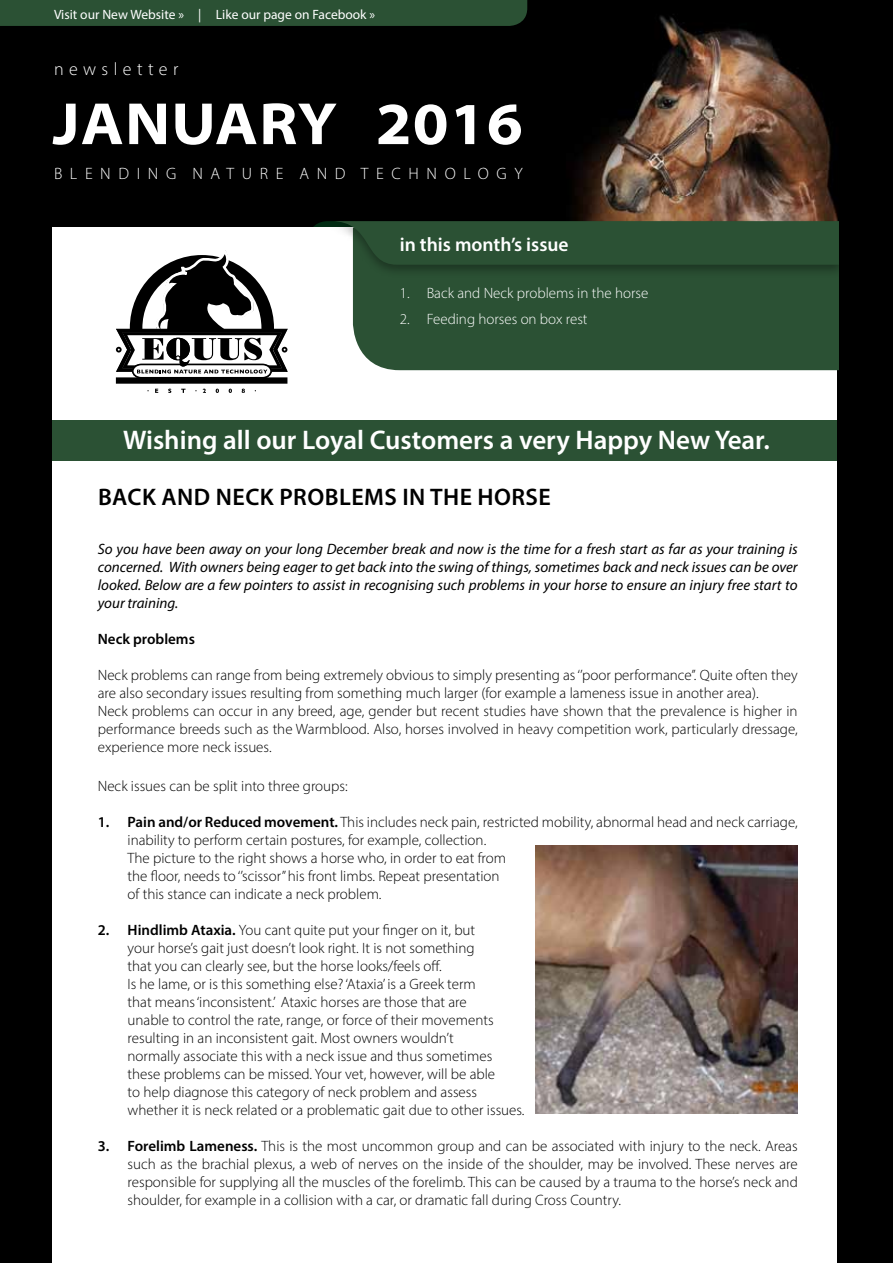
<style>
.page{position:relative;width:893px;height:1263px;background:#000}
.page>*{position:absolute;margin:0;border:0;box-sizing:border-box;transform-origin:0 0}
.t1{font:700 semi-expanded 60px "Myriad Pro";letter-spacing:.02em;color:#fff}
.t2{font:600 27px "Myriad Pro";color:#fff}
.t3{font:600 24px "Myriad Pro";letter-spacing:.02em;color:#000}
.t4{font:600 19.5px "Myriad Pro";color:#fff}
.t5{font:300 18px "Myriad Pro";letter-spacing:.3em;color:#fff}
.t6{font:300 16.5px "Myriad Pro";letter-spacing:.465em;color:#fff}
.t7{font:300 15px/18px "Myriad Pro";color:#000}
.t8{font:italic 15px/18px "Myriad Pro";color:#000;text-align:justify}
.t9{font:300 15px "Myriad Pro";color:#fff}
.t10{font:600 15px "Myriad Pro";color:#000}
.t11{font:13.5px "Myriad Pro";color:#fff}
.s1{font-weight:600}
</style>
<div class="page">
<img style="left:527px;top:6px;width:311px;height:210px">
<div style="left:52px;top:227px;width:785px;height:1036px;background:#fff"></div>
<div style="left:353px;top:278px;width:486px;height:92px;background:#2b5134"></div>
<div style="left:324px;top:216px;width:524px;height:62px;background:#000;opacity:.35"></div>
<svg style="left:331px;top:221px;width:508px;height:44px;background:#32563b"></svg>
<div style="left:0;top:0;width:527px;height:26px;background:#2b5134"></div>
<div style="left:52px;top:420px;width:785px;height:40px;background:#2b5134"></div>
<img style="left:536px;top:846px;width:262px;height:267px">
<div style="left:116px;top:377px;width:171px;height:7px;background:#000"></div>
<svg style="left:155px;top:389px;width:3px;height:4px"></svg>
<svg style="left:168px;top:389px;width:3px;height:4px"></svg>
<svg style="left:216px;top:389px;width:3px;height:4px"></svg>
<svg style="left:229px;top:389px;width:3px;height:4px"></svg>
<svg style="left:242px;top:389px;width:3px;height:4px"></svg>
<svg style="left:116px;top:250px;width:172px;height:129px"></svg>
<p class="t11" style="left:54px;top:6px;width:323px">Visit our New Website » | Like our page on Facebook »</p>
<p class="t5" style="left:54px;top:58px;width:126px">newsletter</p>
<h1 class="t1" style="left:52px;top:84px;width:472px">JANUARY 2016</h1>
<p class="t6" style="left:54px;top:164px;width:470px">BLENDING NATURE AND TECHNOLOGY</p>
<h3 class="t4" style="left:400px;top:232px;width:170px">in this month’s issue</h3>
<p class="t9" style="left:400px;top:284px;width:250px">1. Back and Neck problems in the horse</p>
<p class="t9" style="left:400px;top:310px;width:189px">2. Feeding horses on box rest</p>
<h2 class="t2" style="left:123px;top:423px;width:648px">Wishing all our Loyal Customers a very Happy New Year.</h2>
<h3 class="t3" style="left:98px;top:482px;width:454px">Back an d Neck problems in the horse</h3>
<p class="t8" style="left:98px;top:539px;width:701px">So you have been away on your long December break and now is the time for a fresh start as far as your training is concerned. With owners being eager to get back into the swing of things, sometimes back and neck issues can be over looked. Below are a few pointers to assist in recognising such problems in your horse to ensure an injury free start to your training.</p>
<p class="t10" style="left:98px;top:629px;width:99px">Neck problems</p>
<p class="t7" style="left:98px;top:665px;width:701px">Neck problems can range from being extremely obvious to simply presenting as ‘’poor performance’’. Quite often they are also secondary issues resulting from something much larger (for example a lameness issue in another area).<br>Neck problems can occur in any breed, age, gender but recent studies have shown that the prevalence is higher in performance breeds such as the Warmblood. Also, horses involved in heavy competition work, particularly dressage, experience more neck issues.</p>
<p class="t7" style="left:98px;top:777px;width:251px">Neck issues can be split into three groups:</p>
<p class="t7" style="left:128px;top:813px;width:672px;text-indent:-30px"><span class="s1">1. Pain and/or Reduced movement.</span> This includes neck pain, restricted mobility, abnormal head and neck carriage, inability to perform certain postures, for example, collection.<br>The picture to the right shows a horse who, in order to eat from<br>the floor, needs to ‘’scissor” his front limbs. Repeat presentation<br>of this stance can indicate a neck problem.</p>
<p class="t7" style="left:128px;top:921px;width:398px;text-indent:-30px"><span class="s1">2. Hindlimb Ataxia.</span> You cant quite put your finger on it, but<br>your horse’s gait just doesn’t look right. It is not something<br>that you can clearly see, but the horse looks/feels off.<br>Is he lame, or is this something else? ‘Ataxia’ is a Greek term<br>that means ‘inconsistent.’ Ataxic horses are those that are<br>unable to control the rate, range, or force of their movements resulting in an inconsistent gait. Most owners wouldn’t<br>normally associate this with a neck issue and thus sometimes these problems can be missed. Your vet, however, will be able<br>to help diagnose this category of neck problem and assess whether it is neck related or a problematic gait due to other issues.</p>
<p class="t7" style="left:128px;top:1137px;width:672px;text-align:justify;text-indent:-30px"><span class="s1">3. Forelimb Lameness.</span> This is the most uncommon group and can be associated with injury to the neck. Areas such as the brachial plexus, a web of nerves on the inside of the shoulder, may be involved. These nerves are responsible for supplying all the muscles of the forelimb. This can be caused by a trauma to the horse’s neck and shoulder, for example in a collision with a car, or dramatic fall during Cross Country.</p>
</div>
